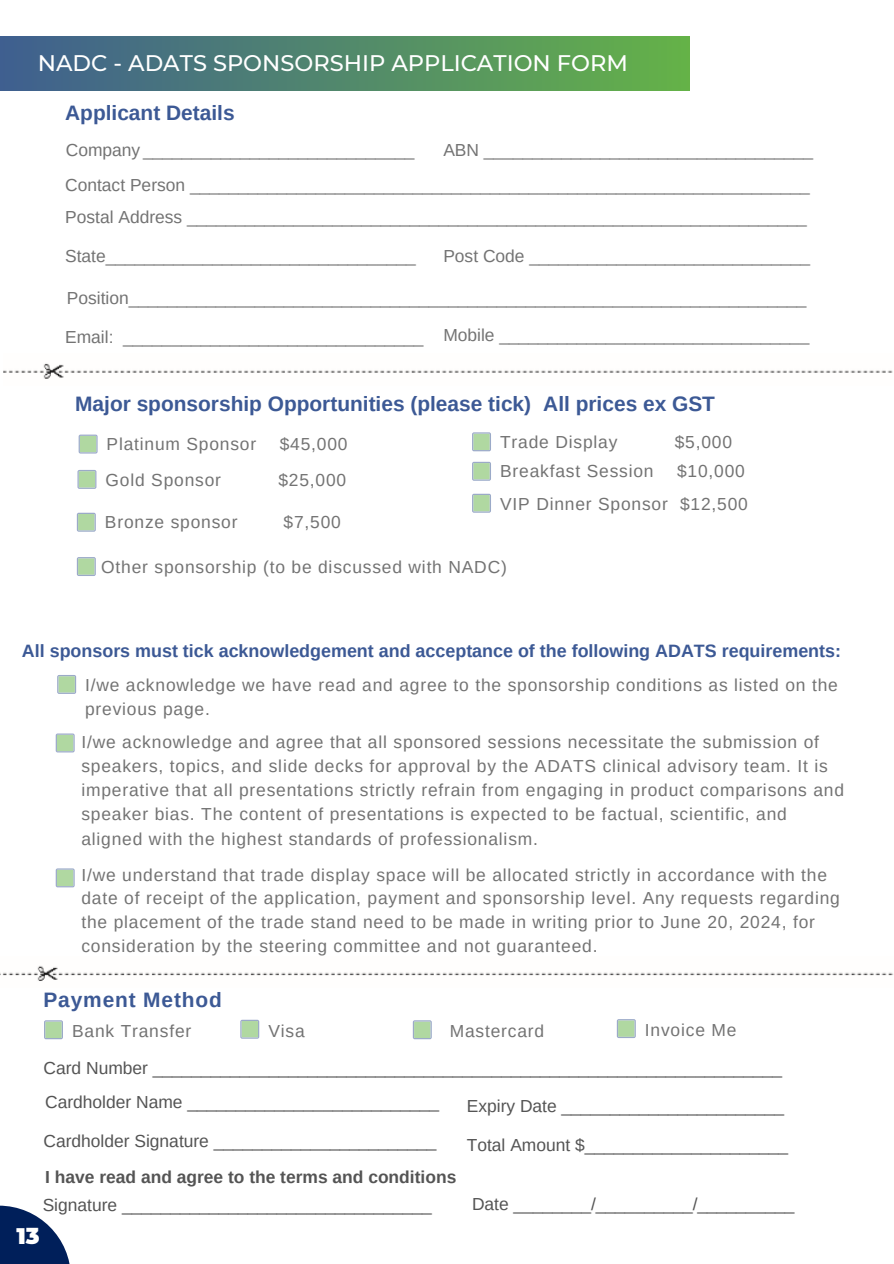
<style>
.page{position:relative;width:894px;height:1264px;background:#fff}
.page>*{position:absolute;margin:0;border:0;box-sizing:border-box;transform-origin:0 0}
.t1{font:500 22.5px "Montserrat";color:#fff}
.t2{font:900 22.5px "Montserrat";color:#fff}
.t3{font:700 20.85px "Arimo";color:#3c5995}
.t4{font:700 20.85px "Arimo";letter-spacing:.04em;color:#3c5995}
.t5{font:700 17.85px "Arimo";color:#3c5995}
.t6{font:17.4px/24.2px "Arimo";letter-spacing:.045em;color:#737373}
.t7{font:17.4px/35.2px "Arimo";color:#737373;text-align:right}
.t8{font:17.4px/33.8px "Arimo";color:#545454}
.t9{font:700 17.4px "Arimo";color:#545454}
</style>
<div class="page">
<div style="left:0;top:37px;width:688px;height:54px;background:linear-gradient(to right,#3f5f90,#65b248)"></div>
<svg style="left:77px;top:470px;width:19px;height:19px"></svg>
<svg style="left:77px;top:557px;width:19px;height:19px"></svg>
<svg style="left:472px;top:432px;width:19px;height:19px"></svg>
<svg style="left:77px;top:512px;width:19px;height:19px"></svg>
<svg style="left:56px;top:733px;width:19px;height:19px"></svg>
<svg style="left:240px;top:1019px;width:19px;height:19px"></svg>
<svg style="left:44px;top:1020px;width:19px;height:19px"></svg>
<svg style="left:412px;top:1020px;width:19px;height:19px"></svg>
<svg style="left:616px;top:1019px;width:19px;height:19px"></svg>
<svg style="left:472px;top:462px;width:19px;height:19px"></svg>
<svg style="left:472px;top:494px;width:19px;height:18px"></svg>
<img style="left:3px;top:363px;width:890px;height:16px">
<img style="left:0;top:966px;width:893px;height:15px">
<svg style="left:0;top:1205px;width:70px;height:58px;fill:#001f5a"></svg>
<svg style="left:79px;top:434px;width:19px;height:19px"></svg>
<svg style="left:56px;top:868px;width:19px;height:19px"></svg>
<svg style="left:57px;top:675px;width:19px;height:19px"></svg>
<p class="t1" style="left:38px;top:49px;width:591px">NADC - ADATS SPONSORSHIP APPLICATION FORM</p>
<p class="t3" style="left:65px;top:101px;width:171px">Applicant Details</p>
<p class="t7" style="left:66px;top:132px;width:350px">Company ____________________________</p>
<p class="t7" style="left:65px;top:132px;width:749px">ABN __________________________________<br>Contact Person ________________________________________________________________</p>
<p class="t7" style="left:65px;top:200px;width:743px">Postal Address ________________________________________________________________</p>
<p class="t6" style="left:65px;top:244px;width:352px">State________________________________</p>
<p class="t7" style="left:443px;top:239px;width:368px">Post Code _____________________________</p>
<p class="t7" style="left:67px;top:281px;width:741px">Position______________________________________________________________________</p>
<p class="t7" style="left:65px;top:317px;width:745px">Email: _______________________________ Mobile ________________________________</p>
<p class="t3" style="left:75px;top:392px;width:641px">Major sponsorship Opportunities (please tick) All prices ex GST</p>
<p class="t6" style="left:107px;top:432px;width:151px">Platinum Sponsor</p>
<p class="t6" style="left:280px;top:432px;width:69px">$45,000</p>
<p class="t6" style="left:106px;top:467px;width:117px">Gold Sponsor</p>
<p class="t6" style="left:278px;top:467px;width:69px">$25,000</p>
<p class="t6" style="left:105px;top:510px;width:134px">Bronze sponsor</p>
<p class="t6" style="left:283px;top:510px;width:59px">$7,500</p>
<p class="t6" style="left:500px;top:430px;width:119px">Trade Display</p>
<p class="t6" style="left:674px;top:430px;width:59px">$5,000</p>
<p class="t6" style="left:500px;top:455px;width:249px;line-height:32.2px;text-align:right">$10,000<br>VIP Dinner Sponsor $12,500</p>
<p class="t6" style="left:500px;top:459px;width:155px">Breakfast Session</p>
<p class="t6" style="left:101px;top:554px;width:407px">Other sponsorship (to be discussed with NADC)</p>
<p class="t5" style="left:22px;top:641px;width:820px">All sponsors must tick acknowledgement and acceptance of the following ADATS requirements:</p>
<p class="t6" style="left:85px;top:672px;width:754px">I/we acknowledge we have read and agree to the sponsorship conditions as listed on the previous page.</p>
<p class="t6" style="left:81px;top:729px;width:763px">I/we acknowledge and agree that all sponsored sessions necessitate the submission of speakers, topics, and slide decks for approval by the ADATS clinical advisory team. It is imperative that all presentations strictly refrain from engaging in product comparisons and speaker bias. The content of presentations is expected to be factual, scientific, and aligned with the highest standards of professionalism.</p>
<p class="t6" style="left:81px;top:862px;width:759px;line-height:23.7px">I/we understand that trade display space will be allocated strictly in accordance with the date of receipt of the application, payment and sponsorship level. Any requests regarding the placement of the trade stand need to be made in writing prior to June 20, 2024, for consideration by the steering committee and not guaranteed.</p>
<p class="t4" style="left:43px;top:988px;width:180px">Payment Method</p>
<p class="t6" style="left:72px;top:1018px;width:121px">Bank Transfer</p>
<p class="t6" style="left:268px;top:1018px;width:38px">Visa</p>
<p class="t6" style="left:449px;top:1018px;width:96px">Mastercard</p>
<p class="t6" style="left:644px;top:1017px;width:93px">Invoice Me</p>
<p class="t8" style="left:43px;top:1051px;width:739px">Card Number _________________________________________________________________<br>Cardholder Name __________________________</p>
<p class="t8" style="left:466px;top:1088px;width:319px">Expiry Date _______________________</p>
<p class="t8" style="left:43px;top:1124px;width:394px">Cardholder Signature _______________________</p>
<p class="t8" style="left:466px;top:1127px;width:323px">Total Amount $_____________________</p>
<p class="t9" style="left:45px;top:1167px;width:412px">I have read and agree to the terms and conditions</p>
<p class="t8" style="left:43px;top:1188px;width:390px">Signature ________________________________</p>
<p class="t8" style="left:472px;top:1187px;width:324px">Date ________/__________/__________</p>
<p class="t2" style="left:16px;top:1221px;width:25px">13</p>
</div>
